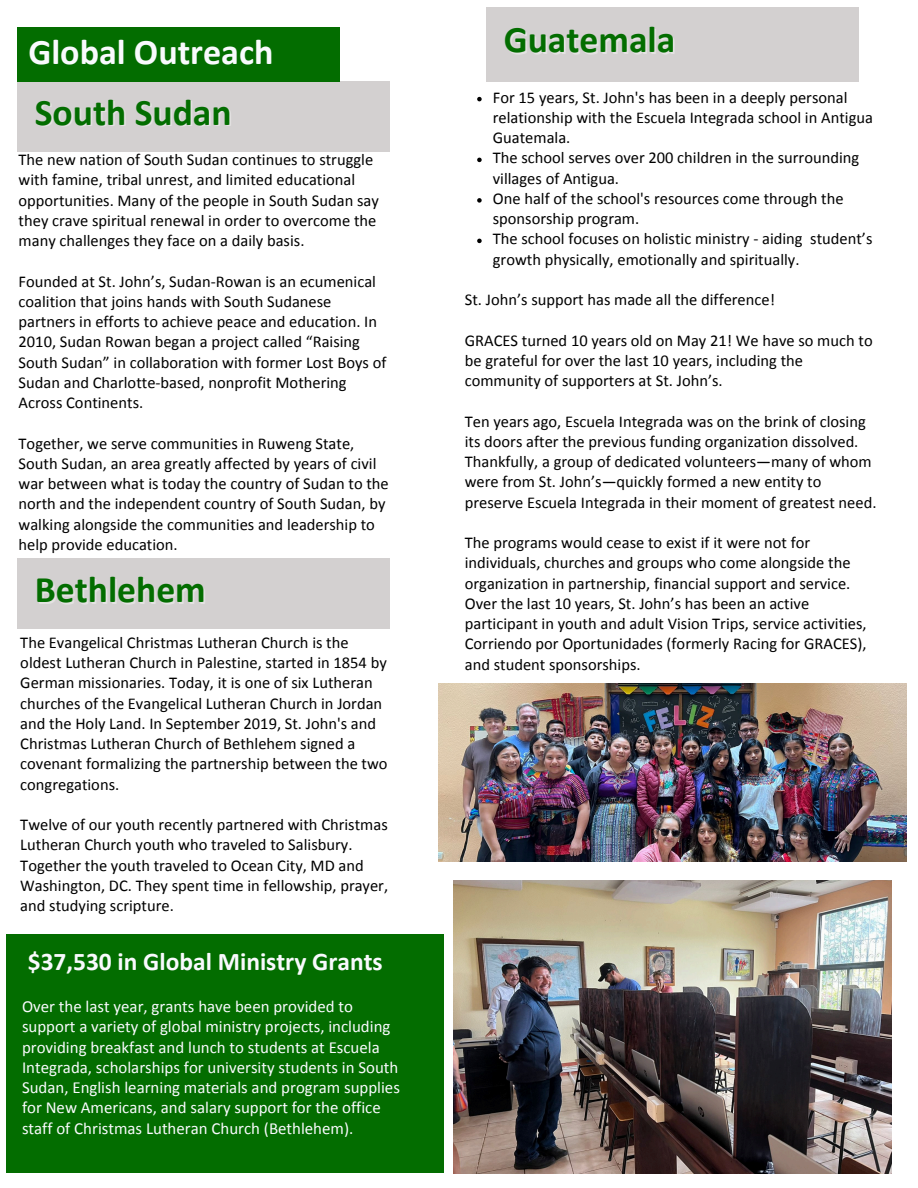
<style>
.page{position:relative;width:918px;height:1188px;background:#fff}
.page>*{position:absolute;margin:0;border:0;box-sizing:border-box;transform-origin:0 0}
.t1{font:700 37.65px "Calibri";color:#036d00}
.t2{font:700 36.15px "Calibri";color:#f9fafd}
.t3{font:700 25.5px "Calibri";color:#f9fafd}
.t4{font:16.8px/20.2px "Calibri";color:#f9fafd}
.t5{font:16.5px/20.2px "Calibri";color:#000}
</style>
<div class="page">
<div style="left:17px;top:559px;width:372px;height:70px;background:#d3d0d0"></div>
<div style="left:486px;top:7px;width:373px;height:75px;background:#d3d0d0"></div>
<img style="left:438px;top:684px;width:468px;height:177px">
<div style="left:17px;top:82px;width:372px;height:70px;background:#d3d0d0"></div>
<div style="left:6px;top:934px;width:437px;height:239px;background:#036d00"></div>
<div style="left:17px;top:27px;width:323px;height:55px;background:#036d00"></div>
<img style="left:453px;top:881px;width:438px;height:292px">
<svg style="left:477px;top:97px;width:5px;height:4px"></svg>
<svg style="left:477px;top:158px;width:5px;height:4px"></svg>
<svg style="left:477px;top:198px;width:5px;height:5px"></svg>
<svg style="left:477px;top:239px;width:5px;height:4px"></svg>
<p class="t2" style="left:28px;top:37px;width:247px">Global Outreach</p>
<p class="t1" style="left:35px;top:96px;width:198px">South Sudan</p>
<h1 class="t5" style="left:19px;top:151px;width:362px">The new nation of South Sudan continues to struggle with famine, tribal unrest, and limited educational opportunities. Many of the people in South Sudan say they crave spiritual renewal in order to overcome the many challenges they face on a daily basis.</h1>
<p class="t5" style="left:19px;top:272px;width:369px">Founded at St. John’s, Sudan-Rowan is an ecumenical coalition that joins hands with South Sudanese partners in efforts to achieve peace and education. In 2010, Sudan Rowan began a project called “Raising South Sudan” in collaboration with former Lost Boys of Sudan and Charlotte-based, nonprofit Mothering Across Continents.</p>
<p class="t5" style="left:19px;top:434px;width:372px">Together, we serve communities in Ruweng State, South Sudan, an area greatly affected by years of civil war between what is today the country of Sudan to the north and the independent country of South Sudan, by walking alongside the communities and leadership to help provide education.</p>
<p class="t1" style="left:35px;top:574px;width:173px">Bethlehem</p>
<p class="t5" style="left:20px;top:634px;width:369px">The Evangelical Christmas Lutheran Church is the oldest Lutheran Church in Palestine, started in 1854 by German missionaries. Today, it is one of six Lutheran churches of the Evangelical Lutheran Church in Jordan and the Holy Land. In September 2019, St. John's and Christmas Lutheran Church of Bethlehem signed a covenant formalizing the partnership between the two congregations.</p>
<p class="t5" style="left:20px;top:816px;width:369px">Twelve of our youth recently partnered with Christmas Lutheran Church youth who traveled to Salisbury.<br>Together the youth traveled to Ocean City, MD and Washington, DC. They spent time in fellowship, prayer, and studying scripture.</p>
<p class="t3" style="left:28px;top:951px;width:356px">$37,530 in Global Ministry Grants</p>
<h2 class="t4" style="left:22px;top:998px;width:379px">Over the last year, grants have been provided to support a variety of global ministry projects, including providing breakfast and lunch to students at Escuela Integrada, scholarships for university students in South Sudan, English learning materials and program supplies for New Americans, and salary support for the office staff of Christmas Lutheran Church (Bethlehem).</h2>
<p class="t1" style="left:504px;top:24px;width:173px">Guatemala</p>
<p class="t5" style="left:493px;top:88px;width:382px">For 15 years, St. John's has been in a deeply personal relationship with the Escuela Integrada school in Antigua<br>Guatemala.</p>
<p class="t5" style="left:493px;top:149px;width:368px">The school serves over 200 children in the surrounding villages of Antigua.</p>
<p class="t5" style="left:493px;top:190px;width:352px">One half of the school's resources come through the sponsorship program.</p>
<p class="t5" style="left:493px;top:230px;width:381px">The school focuses on holistic ministry - aiding student’s growth physically, emotionally and spiritually.</p>
<h1 class="t5" style="left:465px;top:291px;width:312px">St. John’s support has made all the difference!</h1>
<p class="t5" style="left:465px;top:331px;width:409px">GRACES turned 10 years old on May 21! We have so much to be grateful for over the last 10 years, including the community of supporters at St. John’s.</p>
<p class="t5" style="left:465px;top:412px;width:413px">Ten years ago, Escuela Integrada was on the brink of closing its doors after the previous funding organization dissolved.<br>Thankfully, a group of dedicated volunteers—many of whom were from St. John’s—quickly formed a new entity to preserve Escuela Integrada in their moment of greatest need.</p>
<p class="t5" style="left:465px;top:534px;width:403px">The programs would cease to exist if it were not for individuals, churches and groups who come alongside the organization in partnership, financial support and service.<br>Over the last 10 years, St. John’s has been an active participant in youth and adult Vision Trips, service activities, Corriendo por Oportunidades (formerly Racing for GRACES), and student sponsorships.</p>
</div>
